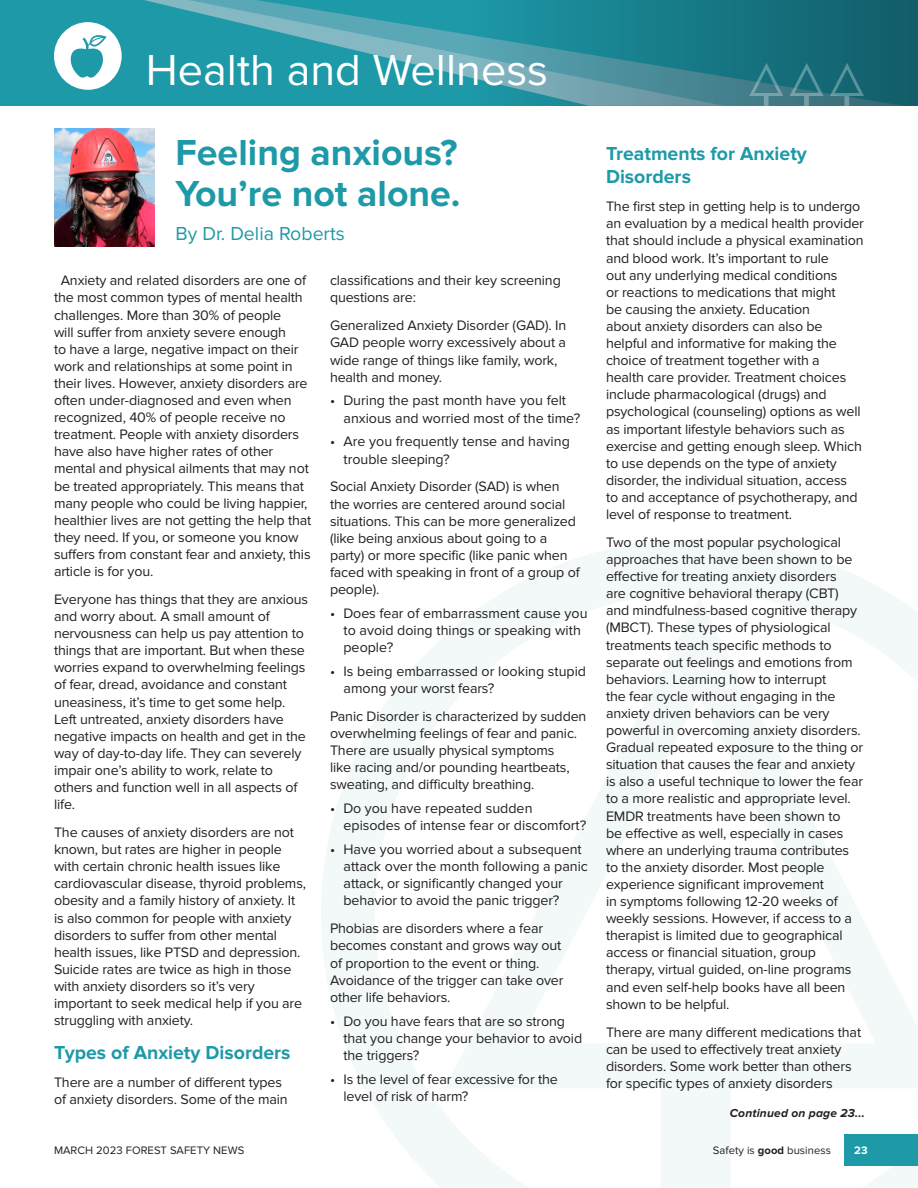
<style>
.page{position:relative;width:918px;height:1188px;background:#fff}
.page>*{position:absolute;margin:0;border:0;box-sizing:border-box;transform-origin:0 0}
.t1{font:45px "Proxima Nova";color:#fff}
.t2{font:700 37.5px "Proxima Nova";color:#1e99a8}
.t3{font:700 19.5px/23.4px "Proxima Nova";color:#1e99a8}
.t4{font:19.5px "Proxima Nova";color:#1e99a8}
.t5{font:14.25px/17.1px "Proxima Nova";letter-spacing:-.01em;color:#231f20}
.t6{font:italic 700 12px "Proxima Nova";letter-spacing:.015em;color:#231f20}
.t7{font:11.25px "Proxima Nova";letter-spacing:.005em;color:#231f20}
.t8{font:700 11.25px "Proxima Nova";color:#fff}
.s1{font-weight:700}
</style>
<div class="page">
<svg style="left:321px;top:539px;width:597px;height:649px"></svg>
<svg style="left:0;top:0;width:918px;height:106px"></svg>
<svg style="left:749px;top:63px;width:34px;height:43px"></svg>
<svg style="left:790px;top:63px;width:34px;height:43px"></svg>
<svg style="left:830px;top:63px;width:34px;height:43px"></svg>
<svg style="left:54px;top:22px;width:68px;height:68px"></svg>
<img style="left:54px;top:128px;width:101px;height:118px">
<div style="left:845px;top:1134px;width:73px;height:32px;background:#1e99a8"></div>
<p class="t1" style="left:146px;top:44px;width:404px">Health and Wellness</p>
<p class="t2" style="left:176px;top:131px;width:284px">Feeling anxious?</p>
<p class="t2" style="left:176px;top:172px;width:286px">You’re not alone.</p>
<p class="t4" style="left:176px;top:222px;width:171px">By Dr. Delia Roberts</p>
<p class="t5" style="left:54px;top:272px;width:259px;text-indent:7px">Anxiety and related disorders are one of the most common types of mental health challenges. More than 30% of people<br>will suffer from anxiety severe enough<br>to have a large, negative impact on their work and relationships at some point in their lives. However, anxiety disorders are often under-diagnosed and even when recognized, 40% of people receive no treatment. People with anxiety disorders have also have higher rates of other mental and physical ailments that may not be treated appropriately. This means that many people who could be living happier, healthier lives are not getting the help that they need. If you, or someone you know suffers from constant fear and anxiety, this article is for you.</p>
<p class="t5" style="left:54px;top:591px;width:256px">Everyone has things that they are anxious and worry about. A small amount of nervousness can help us pay attention to things that are important. But when these worries expand to overwhelming feelings of fear, dread, avoidance and constant uneasiness, it’s time to get some help.<br>Left untreated, anxiety disorders have negative impacts on health and get in the way of day-to-day life. They can severely impair one’s ability to work, relate to others and function well in all aspects of life.</p>
<p class="t5" style="left:54px;top:824px;width:254px">The causes of anxiety disorders are not known, but rates are higher in people with certain chronic health issues like cardiovascular disease, thyroid problems, obesity and a family history of anxiety. It is also common for people with anxiety disorders to suffer from other mental health issues, like PTSD and depression.<br>Suicide rates are twice as high in those with anxiety disorders so it’s very important to seek medical help if you are struggling with anxiety.</p>
<p class="t3" style="left:54px;top:1042px;width:238px">Types of Anxiety Disorders</p>
<p class="t5" style="left:54px;top:1074px;width:235px">There are a number of different types of anxiety disorders. Some of the main</p>
<p class="t5" style="left:330px;top:272px;width:232px">classifications and their key screening questions are:</p>
<p class="t5" style="left:330px;top:317px;width:238px">Generalized Anxiety Disorder (GAD). In GAD people worry excessively about a wide range of things like family, work, health and money.</p>
<p class="t5" style="left:344px;top:392px;width:238px;text-indent:-14px">• During the past month have you felt anxious and worried most of the time?</p>
<p class="t5" style="left:344px;top:433px;width:228px;text-indent:-14px">• Are you frequently tense and having trouble sleeping?</p>
<p class="t5" style="left:330px;top:478px;width:251px">Social Anxiety Disorder (SAD) is when the worries are centered around social situations. This can be more generalized (like being anxious about going to a party) or more specific (like panic when faced with speaking in front of a group of people).</p>
<p class="t5" style="left:344px;top:605px;width:246px;text-indent:-14px">• Does fear of embarrassment cause you to avoid doing things or speaking with people?</p>
<p class="t5" style="left:344px;top:663px;width:244px;text-indent:-14px">• Is being embarrassed or looking stupid among your worst fears?</p>
<p class="t5" style="left:330px;top:708px;width:258px">Panic Disorder is characterized by sudden overwhelming feelings of fear and panic.<br>There are usually physical symptoms<br>like racing and/or pounding heartbeats, sweating, and difficulty breathing.</p>
<p class="t5" style="left:344px;top:800px;width:244px;text-indent:-14px">• Do you have repeated sudden episodes of intense fear or discomfort?</p>
<p class="t5" style="left:344px;top:841px;width:246px;text-indent:-14px">• Have you worried about a subsequent attack over the month following a panic attack, or significantly changed your behavior to avoid the panic trigger?</p>
<p class="t5" style="left:330px;top:920px;width:235px">Phobias are disorders where a fear becomes constant and grows way out of proportion to the event or thing.<br>Avoidance of the trigger can take over other life behaviors.</p>
<p class="t5" style="left:344px;top:1013px;width:240px;text-indent:-14px">• Do you have fears that are so strong that you change your behavior to avoid the triggers?</p>
<p class="t5" style="left:344px;top:1071px;width:216px;text-indent:-14px">• Is the level of fear excessive for the level of risk of harm?</p>
<p class="t3" style="left:606px;top:142px;width:202px">Treatments for Anxiety<br>Disorders</p>
<p class="t5" style="left:606px;top:198px;width:259px">The first step in getting help is to undergo an evaluation by a medical health provider that should include a physical examination and blood work. It’s important to rule<br>out any underlying medical conditions<br>or reactions to medications that might<br>be causing the anxiety. Education<br>about anxiety disorders can also be helpful and informative for making the choice of treatment together with a<br>health care provider. Treatment choices include pharmacological (drugs) and psychological (counseling) options as well as important lifestyle behaviors such as exercise and getting enough sleep. Which to use depends on the type of anxiety disorder, the individual situation, access<br>to and acceptance of psychotherapy, and level of response to treatment.</p>
<p class="t5" style="left:606px;top:534px;width:259px">Two of the most popular psychological approaches that have been shown to be effective for treating anxiety disorders<br>are cognitive behavioral therapy (CBT) and mindfulness-based cognitive therapy (MBCT). These types of physiological treatments teach specific methods to separate out feelings and emotions from behaviors. Learning how to interrupt<br>the fear cycle without engaging in the anxiety driven behaviors can be very powerful in overcoming anxiety disorders.<br>Gradual repeated exposure to the thing or situation that causes the fear and anxiety is also a useful technique to lower the fear to a more realistic and appropriate level.<br>EMDR treatments have been shown to<br>be effective as well, especially in cases where an underlying trauma contributes to the anxiety disorder. Most people experience significant improvement<br>in symptoms following 12-20 weeks of weekly sessions. However, if access to a therapist is limited due to geographical access or financial situation, group therapy, virtual guided, on-line programs and even self-help books have all been shown to be helpful.</p>
<p class="t5" style="left:606px;top:1024px;width:257px">There are many different medications that can be used to effectively treat anxiety disorders. Some work better than others for specific types of anxiety disorders</p>
<p class="t6" style="left:730px;top:1106px;width:136px">Continued on page 23...</p>
<p class="t7" style="left:54px;top:1144px;width:192px">MARCH 2023 FOREST SAFETY NEWS</p>
<p class="t7" style="left:713px;top:1144px;width:120px">Safety is <span class="s1">good</span> business</p>
<p class="t8" style="left:854px;top:1144px;width:15px">23</p>
</div>
